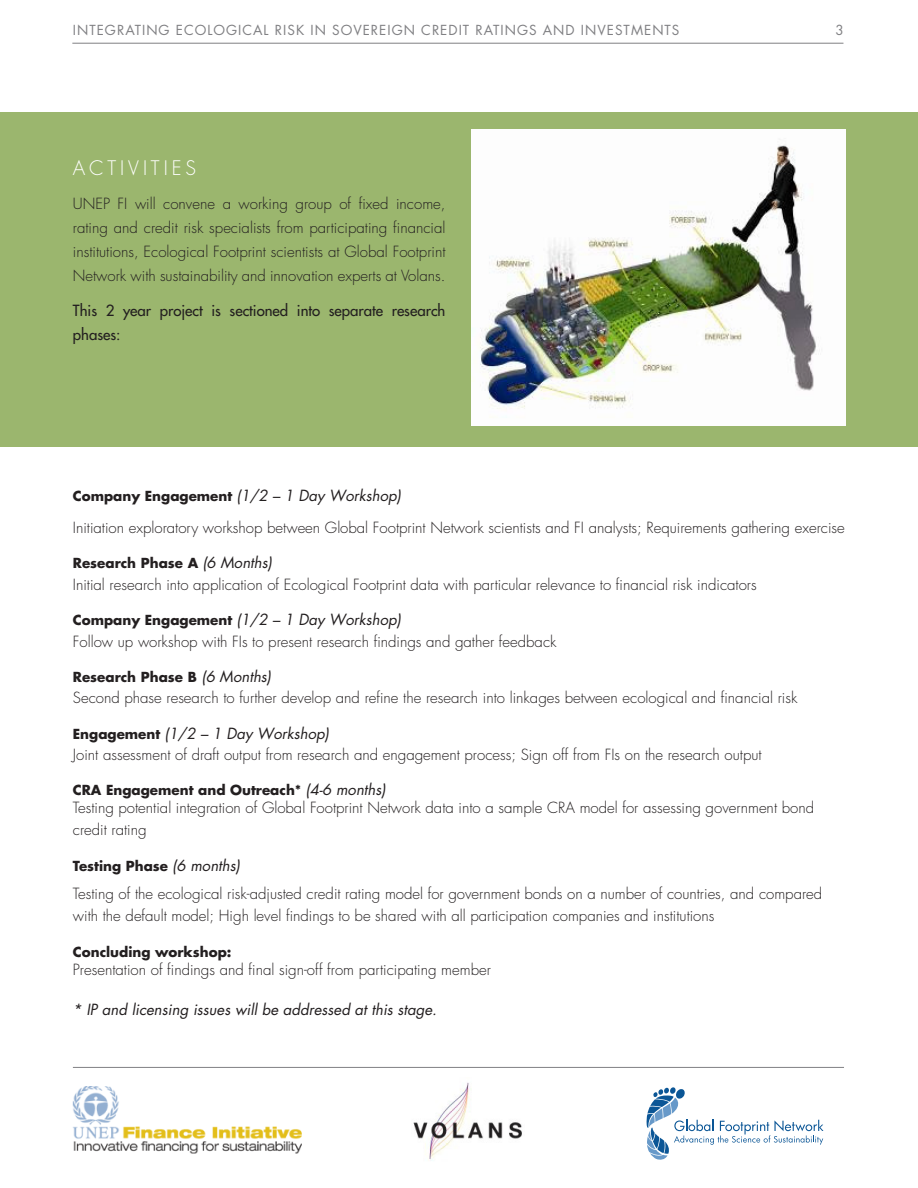
<style>
.page{position:relative;width:918px;height:1188px;background:#fff}
.page>*{position:absolute;margin:0;border:0;box-sizing:border-box;transform-origin:0 0}
.subhead2{font:300 19.5px "Futura";letter-spacing:.2em;color:#fff}
.t1{font:300 15px/24px "Futura";color:#231f20}
.subhead{font:italic 15px "Futura";color:#231f20}
.t2{font:15px/24px "Futura";color:#231f20}
.t3{font:700 13.5px "Futura";color:#231f20}
.t4{font:13.5px "Futura";letter-spacing:.075em;color:#808083}
.t5{font:13.5px "Futura";color:#808083}
.s1{font-weight:700;font-style:normal;font-size:13.5px}
.s2{font-weight:400;font-style:italic;font-size:15px}
</style>
<div class="page">
<div style="left:0;top:112px;width:918px;height:335px;background:#9bb66e"></div>
<img style="left:472px;top:130px;width:374px;height:296px">
<hr style="left:72px;top:43px;width:771px;height:1px;background:#808083">
<svg style="left:646px;top:1087px;width:178px;height:73px"></svg>
<img style="left:73px;top:1086px;width:229px;height:68px">
<img style="left:413px;top:1082px;width:109px;height:78px">
<hr style="left:73px;top:1067px;width:771px;height:1px;background:#808083">
<p class="t4" style="left:73px;top:21px;width:608px">INTEGRATING ECOLOGICAL RISK IN SOVEREIGN CREDIT RATINGS AND INVESTMENTS</p>
<p class="t5" style="left:836px;top:21px;width:10px">3</p>
<p class="subhead2" style="left:73px;top:155px;width:125px">ACTIVITIES</p>
<p class="t1" style="left:73px;top:192px;width:374px;text-align:justify">UNEP FI will convene a working group of fixed income, rating and credit risk specialists from participating financial institutions, Ecological Footprint scientists at Global Footprint Network with sustainability and innovation experts at Volans.</p>
<p class="t2" style="left:73px;top:298px;width:374px">This 2 year project is sectioned into separate research phases:</p>
<p class="subhead" style="left:73px;top:485px;width:330px"><span class="s1">Company Engagement</span> (1/2 – 1 Day Workshop)</p>
<p class="t1" style="left:73px;top:516px;width:773px">Initiation exploratory workshop between Global Footprint Network scientists and FI analysts; Requirements gathering exercise</p>
<p class="t3" style="left:73px;top:554px;width:201px">Research Phase A <span class="s2">(6 Months)</span></p>
<p class="t1" style="left:73px;top:573px;width:685px">Initial research into application of Ecological Footprint data with particular relevance to financial risk indicators</p>
<p class="subhead" style="left:73px;top:609px;width:330px"><span class="s1">Company Engagement</span> (1/2 – 1 Day Workshop)</p>
<p class="t1" style="left:73px;top:629px;width:485px">Follow up workshop with FIs to present research findings and gather feedback</p>
<p class="t3" style="left:73px;top:667px;width:200px">Research Phase B <span class="s2">(6 Months)</span></p>
<p class="t1" style="left:73px;top:686px;width:726px">Second phase research to further develop and refine the research into linkages between ecological and financial risk</p>
<p class="subhead" style="left:73px;top:723px;width:258px"><span class="s1">Engagement</span> (1/2 – 1 Day Workshop)</p>
<p class="t1" style="left:73px;top:743px;width:690px">Joint assessment of draft output from research and engagement process; Sign off from FIs on the research output</p>
<p class="t3" style="left:73px;top:781px;width:314px">CRA Engagement and Outreach* <span class="s2">(4-6 months)</span></p>
<p class="t1" style="left:73px;top:797px;width:743px;line-height:21.6px">Testing potential integration of Global Footprint Network data into a sample CRA model for assessing government bond credit rating</p>
<p class="t3" style="left:73px;top:856px;width:169px">Testing Phase <span class="s2">(6 months)</span></p>
<p class="t1" style="left:73px;top:883px;width:751px;line-height:21.6px">Testing of the ecological risk-adjusted credit rating model for government bonds on a number of countries, and compared with the default model; High level findings to be shared with all participation companies and institutions</p>
<p class="t3" style="left:73px;top:943px;width:160px">Concluding workshop:</p>
<p class="t1" style="left:73px;top:958px;width:420px">Presentation of findings and final sign-off from participating member</p>
<p class="subhead" style="left:73px;top:999px;width:366px">* IP and licensing issues will be addressed at this stage.</p>
</div>
